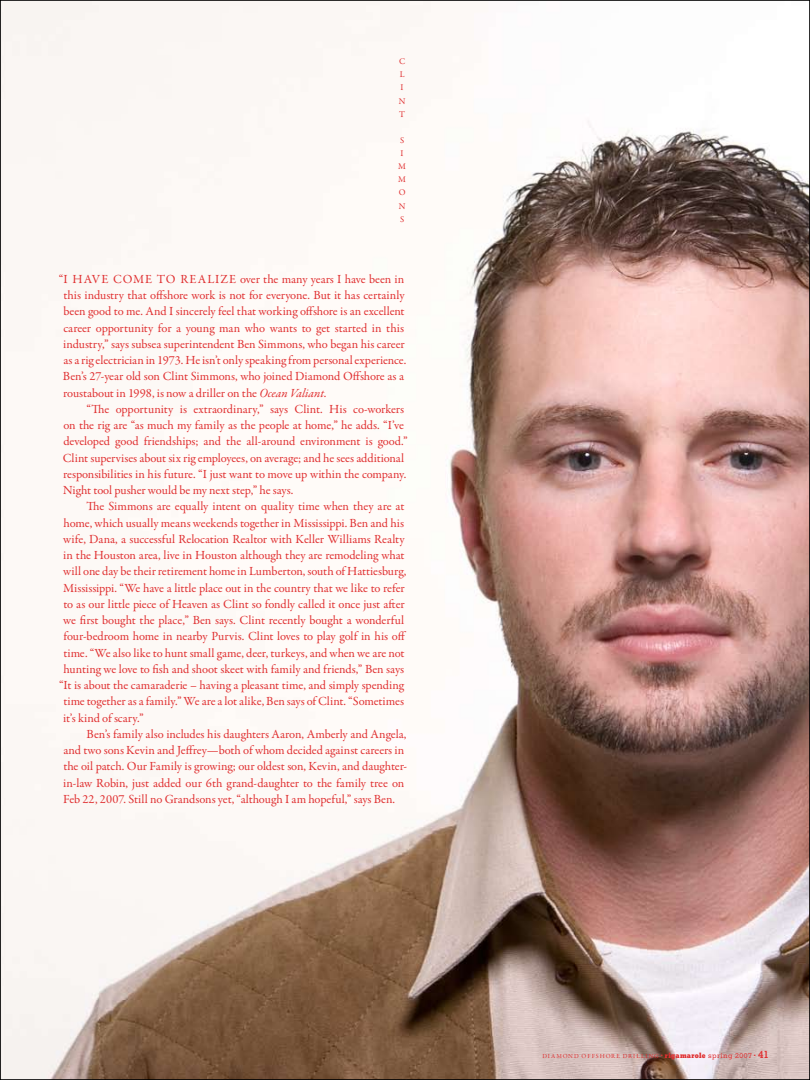
<style>
.page{position:relative;width:810px;height:1080px;background:#fff}
.page>*{position:absolute;margin:0;border:0;box-sizing:border-box;transform-origin:0 0}
.t1{font:12.5px/16.2px "Garamond Premr Pro";letter-spacing:-.005em;color:#e03031}
.t2{font:700 10px "Stymie BT";color:#e03031}
.t3{font:8.75px/13.1px "Garamond Premr Pro";color:#e03031}
.t4{font:800 7.5px "Stymie BT";letter-spacing:.03em;color:#e03031}
.t5{font:6.25px "Garamond Premr Pro";letter-spacing:.17em;color:#e03031}
.s1{font-style:italic}
.s2{font-weight:500}
.s3{font-weight:500;font-size:6.88px}
</style>
<div class="page">
<img style="left:2px;top:2px;width:806px;height:1076px">
<p class="t3" style="left:399px;top:55px;width:8px">c l i n t</p>
<p class="t3" style="left:398px;top:134px;width:9px">s i m m o n s</p>
<p class="t1" style="left:63px;top:271px;width:345px;text-indent:-4px">“I have com e to r ea liz e over the many years I have been in this industry that offshore work is not for everyone. But it has certainly been good to me. And I sincerely feel that working offshore is an excellent career opportunity for a young man who wants to get started in this industry,” says subsea superintendent Ben Simmons, who began his career as a rig electrician in 1973. He isn’t only speaking from personal experience.<br>Ben’s 27-year old son Clint Simmons, who joined Diamond Offshore as a roustabout in 1998, is now a driller on the <span class="s1">Ocean Valiant</span>.</p>
<p class="t1" style="left:63px;top:401px;width:347px;text-indent:24px">“The opportunity is extraordinary,” says Clint. His co-workers on the rig are “as much my family as the people at home,” he adds. “I’ve developed good friendships; and the all-around environment is good.” Clint supervises about six rig employees, on average; and he sees additional responsibilities in his future. “I just want to move up within the company.<br>Night tool pusher would be my next step,” he says.</p>
<p class="t1" style="left:87px;top:499px;width:319px">The Simmons are equally intent on quality time when they are at</p>
<p class="t1" style="left:63px;top:515px;width:342px">home, which usually means weekends together in Mississippi. Ben and his</p>
<p class="t1" style="left:63px;top:531px;width:343px">wife, Dana, a successful Relocation Realtor with Keller Williams Realty</p>
<p class="t1" style="left:63px;top:547px;width:343px">in the Houston area, live in Houston although they are remodeling what</p>
<p class="t1" style="left:63px;top:564px;width:345px">will one day be their retirement home in Lumberton, south of Hattiesburg,</p>
<p class="t1" style="left:63px;top:580px;width:343px">Mississippi. “We have a little place out in the country that we like to refer</p>
<p class="t1" style="left:63px;top:596px;width:343px">to as our little piece of Heaven as Clint so fondly called it once just after</p>
<p class="t1" style="left:63px;top:612px;width:343px">we first bought the place,” Ben says. Clint recently bought a wonderful</p>
<p class="t1" style="left:63px;top:629px;width:344px">four-bedroom home in nearby Purvis. Clint loves to play golf in his off</p>
<p class="t1" style="left:63px;top:645px;width:343px">time. “We also like to hunt small game, deer, turkeys, and when we are not</p>
<p class="t1" style="left:63px;top:661px;width:342px">hunting we love to fish and shoot skeet with family and friends,” Ben says</p>
<p class="t1" style="left:59px;top:677px;width:347px">“It is about the camaraderie – having a pleasant time, and simply spending</p>
<p class="t1" style="left:63px;top:694px;width:342px">time together as a family.” We are a lot alike, Ben says of Clint. “Sometimes</p>
<p class="t1" style="left:63px;top:710px;width:82px">it’s kind of scary.”</p>
<p class="t1" style="left:87px;top:726px;width:321px">Ben’s family also includes his daughters Aaron, Amberly and Angela,</p>
<p class="t1" style="left:63px;top:742px;width:342px">and two sons Kevin and Jeffrey—both of whom decided against careers in</p>
<p class="t1" style="left:63px;top:759px;width:345px">the oil patch. Our Family is growing; our oldest son, Kevin, and daughter-</p>
<p class="t1" style="left:63px;top:775px;width:343px">in-law Robin, just added our 6th grand-daughter to the family tree on</p>
<p class="t1" style="left:63px;top:791px;width:334px">Feb 22, 2007. Still no Grandsons yet, “although I am hopeful,” says Ben.</p>
<p class="t5" style="left:542px;top:1052px;width:16px">diamo</p>
<p class="t5" style="left:568px;top:1052px;width:20px">nd offsho</p>
<p class="t5" style="left:611px;top:1052px;width:49px">re drilling</p>
<p class="t4" style="left:661px;top:1050px;width:92px">■ rigamarole <span class="s2">spring</span> <span class="s3">2007</span></p>
<p class="t2" style="left:754px;top:1048px;width:10px">■ 41</p>
</div>
